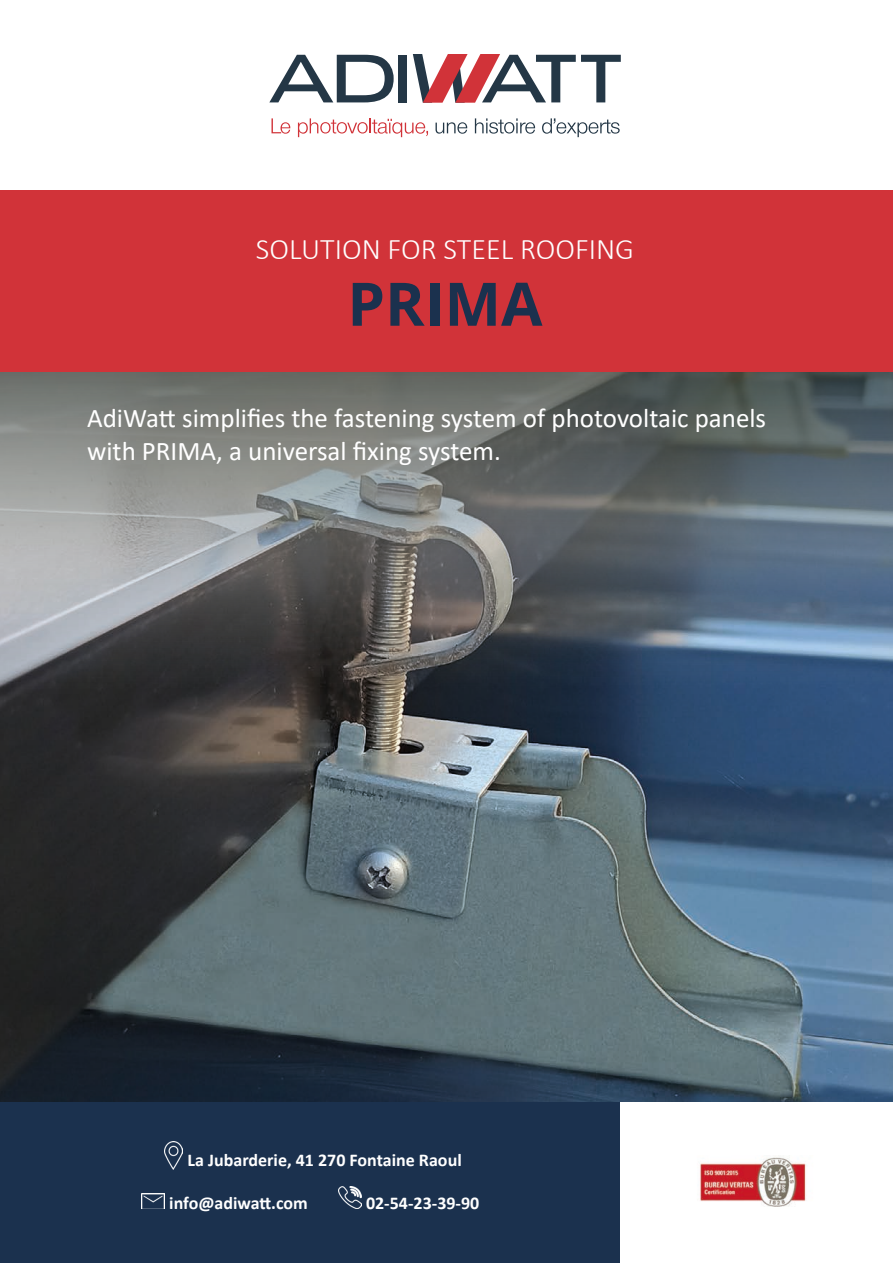
<style>
.page{position:relative;width:893px;height:1263px;background:#fff}
.page>*{position:absolute;margin:0;border:0;box-sizing:border-box;transform-origin:0 0}
.t1{font:700 60px "Open Sans";color:#1b314e}
.t2{font:300 30px "Calibri";color:#fff}
.t3{font:27px/32.4px "Calibri";color:#fff}
.t4{font:700 18px "Calibri";color:#fff}
</style>
<div class="page">
<div style="left:0;top:191px;width:893px;height:181px;background:#d13339"></div>
<div style="left:0;top:1101px;width:621px;height:162px;background:#1b314e"></div>
<img style="left:0;top:987px;width:893px;height:114px">
<img style="left:0;top:372px;width:893px;height:615px">
<svg style="left:271px;top:118px;width:19px;height:16px"></svg>
<svg style="left:298px;top:118px;width:130px;height:19px"></svg>
<svg style="left:436px;top:122px;width:31px;height:12px"></svg>
<svg style="left:475px;top:118px;width:60px;height:16px"></svg>
<svg style="left:542px;top:118px;width:78px;height:19px"></svg>
<div style="left:398px;top:55px;width:9px;height:47px;background:#243746"></div>
<svg style="left:269px;top:55px;width:125px;height:47px"></svg>
<svg style="left:413px;top:54px;width:208px;height:49px"></svg>
<p class="t2" style="left:256px;top:231px;width:380px">SOLUTION FOR STEEL ROOFING</p>
<p class="t1" style="left:347px;top:262px;width:197px">PRIMA</p>
<p class="t3" style="left:87px;top:402px;width:680px">AdiWatt simplifies the fastening system of photovoltaic panels with PRIMA, a universal fixing system.</p>
<p class="t4" style="left:188px;top:1147px;width:276px">La Jubarderie, 41 270 Fontaine Raoul</p>
<p class="t4" style="left:169px;top:1190px;width:140px">info@adiwatt.com</p>
<p class="t4" style="left:259px;top:1190px;width:13px">t</p>
<p class="t4" style="left:366px;top:1190px;width:115px">02-54-23-39-90</p>
</div>
